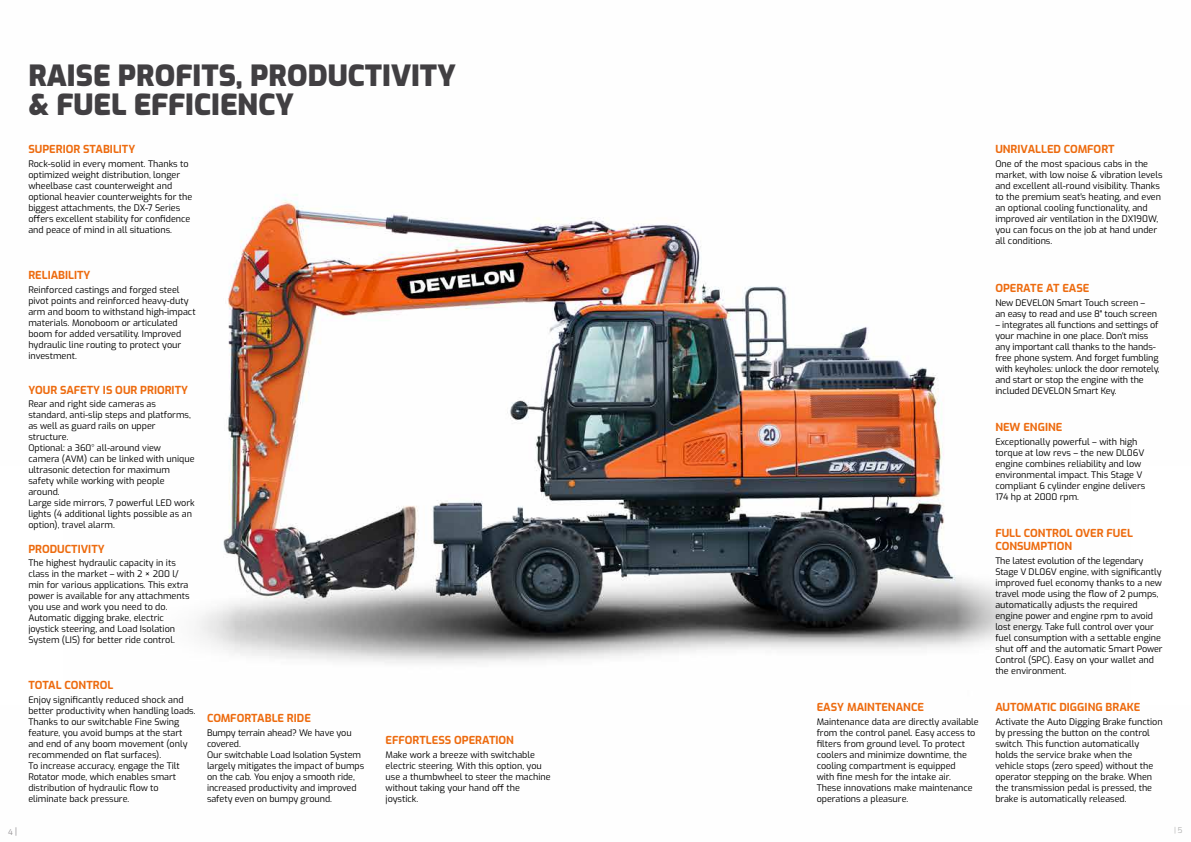
<style>
.page{position:relative;width:1191px;height:842px;background:#fff}
.page>*{position:absolute;margin:0;border:0;box-sizing:border-box;transform-origin:0 0}
.t1{font:900 29px/29px "Exo";color:#413f42}
.t2{font:700 11px/13px "Exo";color:#ed6b0f}
.t3{font:9px/11px "Exo";color:#000}
.t4{font:8px "Exo";color:#969396}
.t5{font:8px "Exo";color:#b2b2b2}
.s1{font-size:10px}
</style>
<div class="page">
<img style="left:227px;top:194px;width:728px;height:469px">
<div style="left:0;top:466px;width:235px;height:238px;background:#fff"></div>
<h1 class="t1" style="left:28px;top:59px;width:429px">RAISE PROFITS, PRODUCTIVITY &amp; FUEL EFFICIENCY</h1>
<p class="t2" style="left:28px;top:142px;width:108px">SUPERIOR STABILITY</p>
<p class="t3" style="left:28px;top:157px;width:166px">Rock-solid in every moment. Thanks to optimized weight distribution, longer wheelbase cast counterweight and optional heavier counterweights for the biggest attachments, the DX-7 Series offers excellent stability for confidence and peace of mind in all situations.</p>
<p class="t2" style="left:28px;top:268px;width:64px">RELIABILITY</p>
<p class="t3" style="left:28px;top:283px;width:169px">Reinforced castings and forged steel pivot points and reinforced heavy-duty arm and boom to withstand high-impact materials. Monoboom or articulated boom for added versatility. Improved hydraulic line routing to protect your investment.</p>
<p class="t2" style="left:28px;top:383px;width:161px">YOUR SAFETY IS OUR PRIORITY</p>
<p class="t3" style="left:28px;top:398px;width:168px">Rear and right side cameras as standard, anti-slip steps and platforms, as well as guard rails on upper structure.<br>Optional: a 360° all-around view<br>camera (AVM) can be linked with unique ultrasonic detection for maximum safety while working with people around.<br>Large side mirrors, 7 powerful LED work lights (4 additional lights possible as an option), travel alarm.</p>
<p class="t2" style="left:28px;top:541px;width:78px">PRODUCTIVITY</p>
<p class="t3" style="left:28px;top:557px;width:163px">The highest hydraulic capacity in its class in the market – with 2 × 200 l/ min for various applications. This extra power is available for any attachments you use and work you need to do.<br>Automatic digging brake, electric joystick steering, and Load Isolation System (LIS) for better ride control.</p>
<p class="t2" style="left:28px;top:678px;width:86px">TOTAL CONTROL</p>
<p class="t3" style="left:28px;top:694px;width:169px">Enjoy significantly reduced shock and better productivity when handling loads.<br>Thanks to our switchable Fine Swing feature, you avoid bumps at the start and end of any boom movement (only recommended on flat surfaces).<br>To increase accuracy, engage the Tilt Rotator mode, which enables smart distribution of hydraulic flow to eliminate back pressure.</p>
<p class="t2" style="left:207px;top:711px;width:105px">COMFORTABLE RIDE</p>
<p class="t3" style="left:207px;top:727px;width:159px">Bumpy terrain ahead? We have you covered.<br>Our switchable Load Isolation System largely mitigates the impact of bumps on the cab. You enjoy a smooth ride, increased productivity and improved safety even on bumpy ground.</p>
<p class="t2" style="left:386px;top:733px;width:130px">EFFORTLESS OPERATION</p>
<p class="t3" style="left:386px;top:749px;width:167px">Make work a breeze with switchable electric steering. With this option, you use a thumbwheel to steer the machine without taking your hand off the joystick.</p>
<p class="t2" style="left:816px;top:700px;width:109px">EASY MAINTENANCE</p>
<p class="t3" style="left:816px;top:716px;width:163px">Maintenance data are directly available from the control panel. Easy access to filters from ground level. To protect coolers and minimize downtime, the cooling compartment is equipped<br>with fine mesh for the intake air.<br>These innovations make maintenance operations a pleasure.</p>
<p class="t2" style="left:995px;top:142px;width:121px">UNRIVALLED COMFORT</p>
<p class="t3" style="left:995px;top:157px;width:169px">One of the most spacious cabs in the market, with low noise &amp; vibration levels and excellent all-round visibility. Thanks to the premium seat's heating, and even an optional cooling functionality, and improved air ventilation in the DX190W, you can focus on the job at hand under all conditions.</p>
<p class="t2" style="left:995px;top:281px;width:96px">OPERATE AT EASE</p>
<p class="t3" style="left:995px;top:297px;width:163px">New DEVELON Smart Touch screen – an easy to read and use 8" touch screen</p>
<p class="t3" style="left:995px;top:319px;width:166px">– integrates all functions and settings of your machine in one place. Don't miss any important call thanks to the hands&shy;free phone system. And forget fumbling with keyholes: unlock the door remotely, and start or stop the engine with the included DEVELON Smart Key.</p>
<p class="t2" style="left:995px;top:420px;width:69px">NEW ENGINE</p>
<p class="t3" style="left:995px;top:436px;width:152px">Exceptionally powerful – with high torque at low revs – the new DL06V engine combines reliability and low environmental impact. This Stage V compliant 6 cylinder engine delivers<br>174 hp at 2000 rpm.</p>
<p class="t2" style="left:995px;top:526px;width:139px">FULL CONTROL OVER FUEL<br>CONSUMPTION</p>
<p class="t3" style="left:995px;top:555px;width:169px">The latest evolution of the legendary Stage V DL06V engine, with significantly improved fuel economy thanks to a new travel mode using the flow of 2 pumps, automatically adjusts the required engine power and engine rpm to avoid lost energy. Take full control over your fuel consumption with a settable engine shut off and the automatic Smart Power Control (SPC). Easy on your wallet and the environment.</p>
<p class="t2" style="left:995px;top:700px;width:146px">AUTOMATIC DIGGING BRAKE</p>
<p class="t3" style="left:995px;top:716px;width:169px">Activate the Auto Digging Brake function by pressing the button on the control switch. This function automatically holds the service brake when the vehicle stops (zero speed) without the operator stepping on the brake. When the transmission pedal is pressed, the brake is automatically released.</p>
<p class="t4" style="left:8px;top:826px;width:11px">4<span class="s1">|</span></p>
<p class="t5" style="left:1174px;top:824px;width:10px">| 5</p>
</div>
